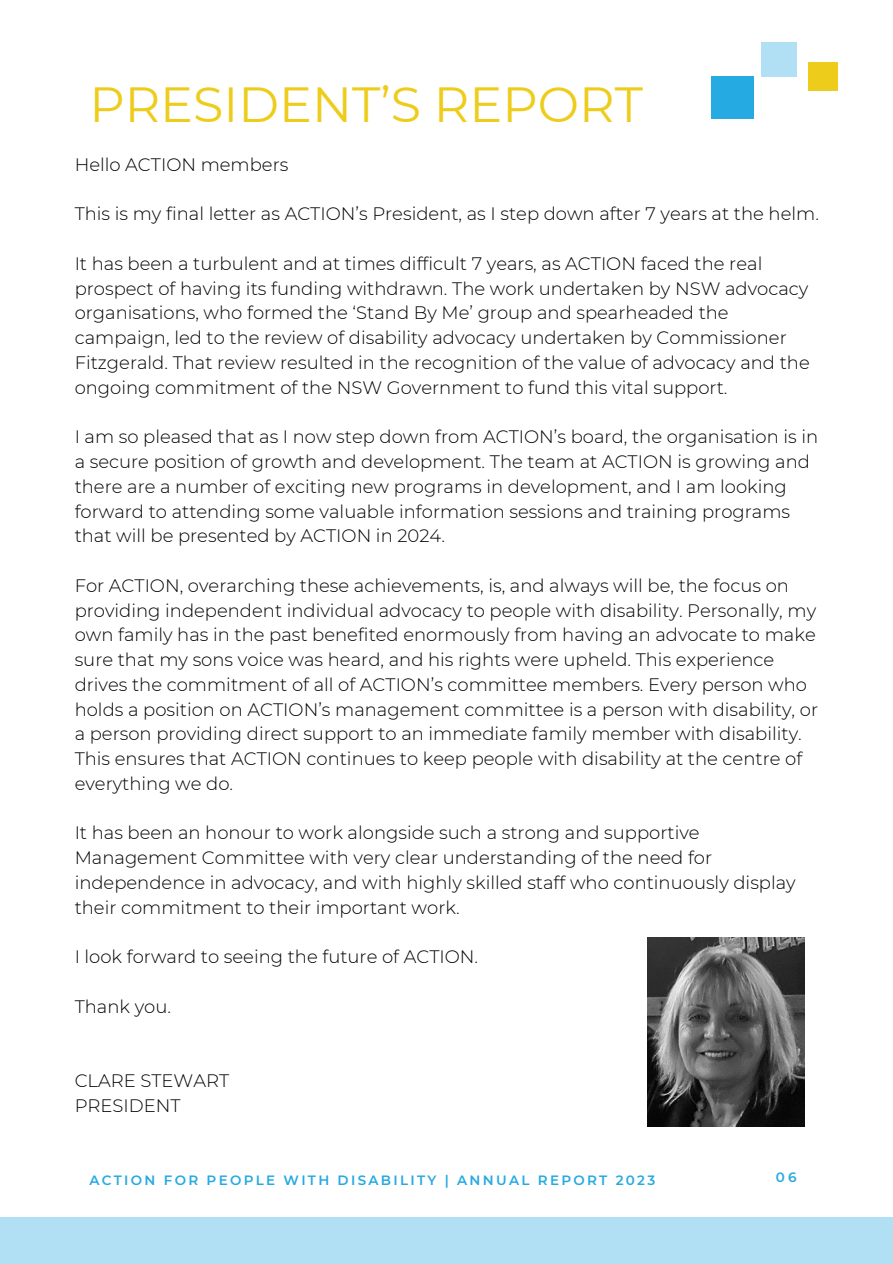
<style>
.page{position:relative;width:893px;height:1264px;background:#fff}
.page>*{position:absolute;margin:0;border:0;box-sizing:border-box;transform-origin:0 0}
.t1{font:49.2px "Montserrat";color:#eecc1b}
.t2{font:300 18px/24.8px "Montserrat";color:#000}
.t3{font:600 13.5px "Montserrat";letter-spacing:.17em;color:#25aae1}
</style>
<div class="page">
<div style="left:711px;top:76px;width:42px;height:42px;background:#25aae1"></div>
<div style="left:761px;top:42px;width:35px;height:34px;background:#b1e0f4"></div>
<div style="left:808px;top:62px;width:30px;height:29px;background:#eecc1b"></div>
<img style="left:647px;top:937px;width:157px;height:189px">
<div style="left:0;top:1217px;width:892px;height:46px;background:#b1e0f4"></div>
<p class="t1" style="left:89px;top:75px;width:555px">PRESIDENT’S REPORT</p>
<p class="t2" style="left:75px;top:152px;width:215px">Hello ACTION members</p>
<p class="t2" style="left:75px;top:201px;width:745px">This is my final letter as ACTION’s President, as I step down after 7 years at the helm.</p>
<p class="t2" style="left:75px;top:251px;width:736px">It has been a turbulent and at times difficult 7 years, as ACTION faced the real prospect of having its funding withdrawn. The work undertaken by NSW advocacy organisations, who formed the ‘Stand By Me’ group and spearheaded the campaign, led to the review of disability advocacy undertaken by Commissioner Fitzgerald. That review resulted in the recognition of the value of advocacy and the ongoing commitment of the NSW Government to fund this vital support.</p>
<p class="t2" style="left:75px;top:424px;width:745px">I am so pleased that as I now step down from ACTION’s board, the organisation is in a secure position of growth and development. The team at ACTION is growing and there are a number of exciting new programs in development, and I am looking forward to attending some valuable information sessions and training programs that will be presented by ACTION in 2024.</p>
<p class="t2" style="left:75px;top:573px;width:745px">For ACTION, overarching these achievements, is, and always will be, the focus on providing independent individual advocacy to people with disability. Personally, my own family has in the past benefited enormously from having an advocate to make sure that my sons voice was heard, and his rights were upheld. This experience drives the commitment of all of ACTION’s committee members. Every person who holds a position on ACTION’s management committee is a person with disability, or a person providing direct support to an immediate family member with disability.<br>This ensures that ACTION continues to keep people with disability at the centre of everything we do.</p>
<p class="t2" style="left:75px;top:820px;width:722px">It has been an honour to work alongside such a strong and supportive Management Committee with very clear understanding of the need for independence in advocacy, and with highly skilled staff who continuously display their commitment to their important work.</p>
<p class="t2" style="left:75px;top:944px;width:405px">I look forward to seeing the future of ACTION.</p>
<p class="t2" style="left:75px;top:993px;width:98px">Thank you.</p>
<p class="t2" style="left:75px;top:1068px;width:156px">CLARE STEWART</p>
<p class="t2" style="left:75px;top:1092px;width:107px">PRESIDENT</p>
<p class="t3" style="left:89px;top:1172px;width:567px">ACTION FOR PEOPLE WITH DISABILITY | ANNUAL REPORT 2023</p>
<p class="t3" style="left:775px;top:1168px;width:22px">06</p>
</div>
